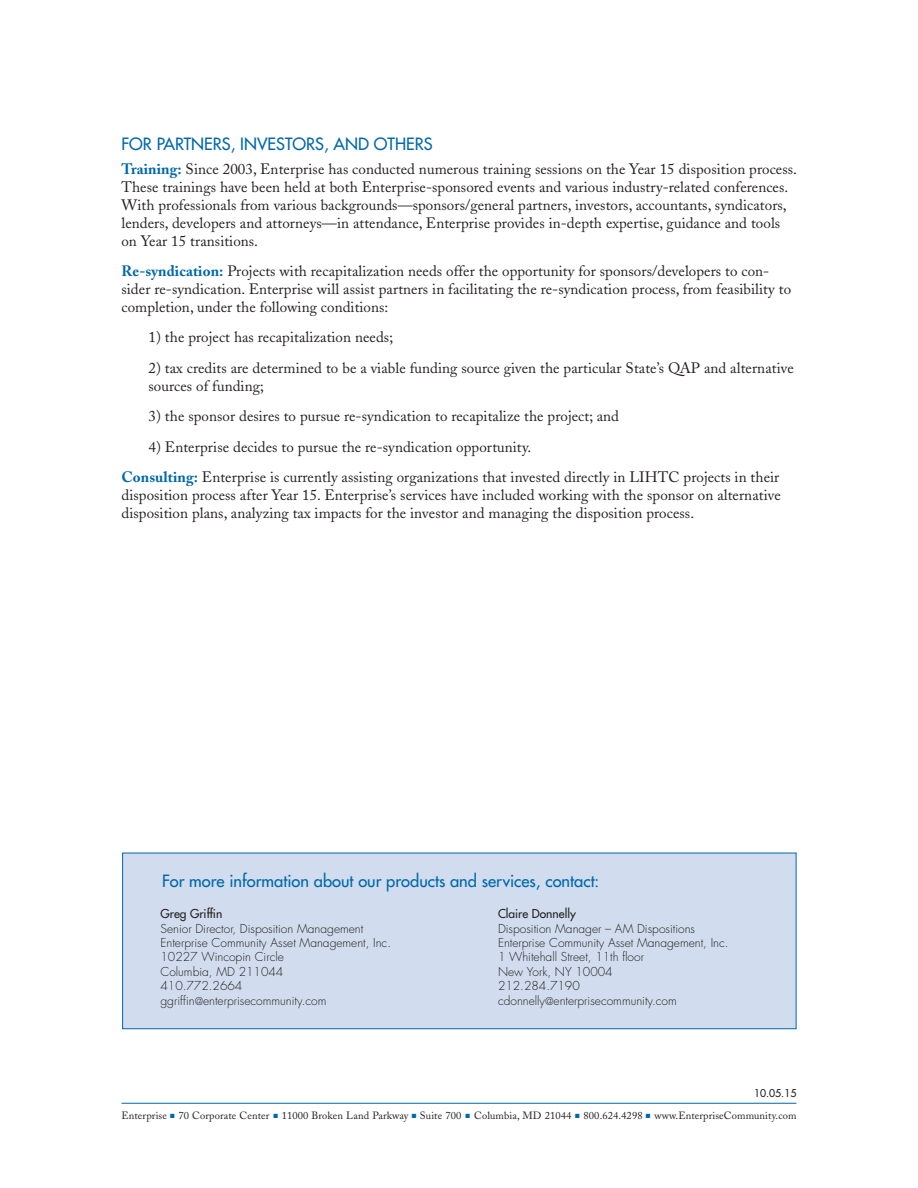
<style>
.page{position:relative;width:918px;height:1188px;background:#fff}
.page>*{position:absolute;margin:0;border:0;box-sizing:border-box;transform-origin:0 0}
._03__SubSubHead{font:16.5px "Futura";color:#0067aa}
.text_copy-2{font:15px/18px "Adobe Caslon";letter-spacing:.005em;color:#231f20}
._04__Info{font:300 12px "Futura";color:#231f20}
._04__Info-2{font:12px "Futura";color:#231f20}
.t1{font:10.5px "Adobe Caslon";letter-spacing:.01em;color:#231f20}
._05__Plate{font:10.5px "Futura";color:#231f20}
.s1{font-weight:700;color:#0067aa}
.s2{font-size:10.5px}
.s3{color:#0067aa}
</style>
<div class="page">
<hr style="left:122px;top:1103px;width:674px;height:1px;background:#0067aa">
<div style="left:123px;top:853px;width:673px;height:176px;background:#d1ddee"></div>
<div style="left:122px;top:853px;width:674px;height:176px;border:1px solid #0067aa"></div>
<p class="_03__SubSubHead" style="left:122px;top:134px;width:313px">FOR PARTNERS, INVESTORS, AND OTHERS</p>
<p class="text_copy-2" style="left:122px;top:160px;width:677px"><span class="s1">Training:</span> Since 2003, Enterprise has conducted numerous training sessions on the Year 15 disposition process.<br>These trainings have been held at both Enterprise-sponsored events and various industry-related conferences.<br>With professionals from various backgrounds—sponsors/general partners, investors, accountants, syndicators, lenders, developers and attorneys—in attendance, Enterprise provides in-depth expertise, guidance and tools on Year 15 transitions.</p>
<p class="text_copy-2" style="left:122px;top:262px;width:671px"><span class="s1">Re-syndication:</span> Projects with recapitalization needs offer the opportunity for sponsors/developers to con&shy;sider re-syndication. Enterprise will assist partners in facilitating the re-syndication process, from feasibility to completion, under the following conditions:</p>
<p class="text_copy-2" style="left:148px;top:329px;width:246px">1) the project has recapitalization needs;</p>
<p class="text_copy-2" style="left:148px;top:359px;width:647px">2) tax credits are determined to be a viable funding source given the particular State’s QAP and alternative sources of funding;</p>
<p class="text_copy-2" style="left:148px;top:407px;width:472px">3) the sponsor desires to pursue re-syndication to recapitalize the project; and</p>
<p class="text_copy-2" style="left:148px;top:438px;width:384px">4) Enterprise decides to pursue the re-syndication opportunity.</p>
<p class="text_copy-2" style="left:122px;top:468px;width:661px;text-align:justify"><span class="s1">Consulting:</span> Enterprise is currently assisting organizations that invested directly in LIHTC projects in their disposition process after Year 15. Enterprise’s services have included working with the sponsor on alternative disposition plans, analyzing tax impacts for the investor and managing the disposition process.</p>
<p class="_03__SubSubHead" style="left:162px;top:870px;width:439px">For more information about our products and services, contact:</p>
<p class="_04__Info-2" style="left:160px;top:906px;width:63px">Greg Griffin</p>
<p class="_04__Info" style="left:160px;top:921px;width:204px">Senior Director, Disposition Management</p>
<p class="_04__Info" style="left:160px;top:935px;width:232px">Enterprise Community Asset Management, Inc.</p>
<p class="_04__Info" style="left:160px;top:950px;width:125px">10227 Wincopin Circle</p>
<p class="_04__Info" style="left:160px;top:964px;width:124px">Columbia, MD 211044</p>
<p class="_04__Info" style="left:160px;top:979px;width:83px">410.772.2664</p>
<p class="_04__Info" style="left:160px;top:993px;width:167px">ggriffin<span class="s2">@</span>enterprisecommunity.com</p>
<p class="_04__Info-2" style="left:498px;top:906px;width:79px">Claire Donnelly</p>
<p class="_04__Info" style="left:498px;top:921px;width:199px">Disposition Manager – AM Dispositions</p>
<p class="_04__Info" style="left:498px;top:935px;width:232px">Enterprise Community Asset Management, Inc.</p>
<p class="_04__Info" style="left:498px;top:950px;width:148px">1 Whitehall Street, 11th floor</p>
<p class="_04__Info" style="left:498px;top:964px;width:116px">New York, NY 10004</p>
<p class="_04__Info" style="left:498px;top:979px;width:83px">212.284.7190</p>
<p class="_04__Info" style="left:498px;top:993px;width:180px">cdonnelly<span class="s2">@</span>enterprisecommunity.com</p>
<p class="_05__Plate" style="left:754px;top:1086px;width:44px">10.05.15</p>
<p class="t1" style="left:122px;top:1109px;width:677px">Enterprise <span class="s3">■</span> 70 Corporate Center <span class="s3">■</span> 11000 Broken Land Parkway <span class="s3">■</span> Suite 700 <span class="s3">■</span> Columbia, MD 21044 <span class="s3">■</span> 800.624.4298 <span class="s3">■</span> www.EnterpriseCommunity.com</p>
</div>
